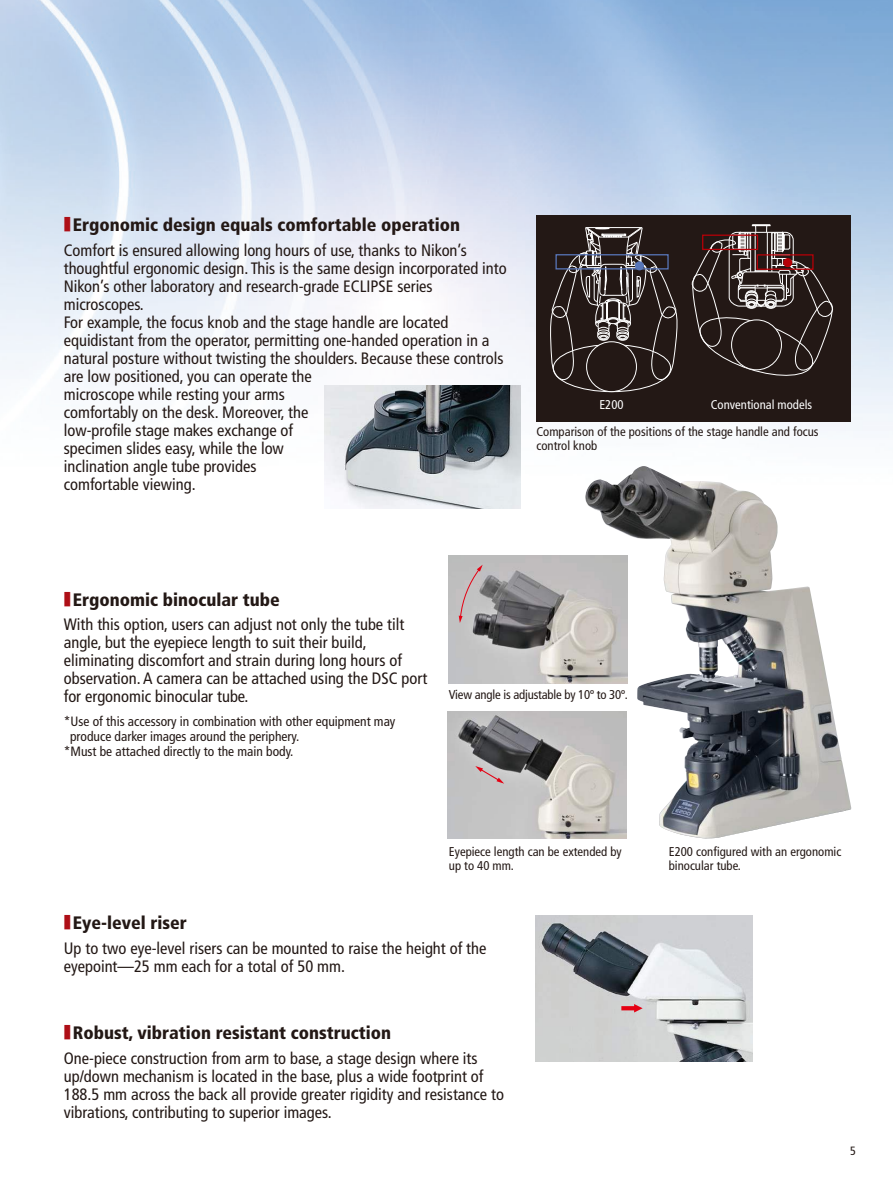
<style>
.page{position:relative;width:893px;height:1187px;background:#fff}
.page>*{position:absolute;margin:0;border:0;box-sizing:border-box;transform-origin:0 0}
.t1{font:900 condensed 18px "Frutiger";color:#231815}
.t2{font:condensed 16.5px/18px "Frutiger";color:#231815}
.t3{font:condensed 13.5px "Frutiger";color:#231815}
.t4{font:condensed 12.75px/13.8px "Frutiger";color:#231815}
.t5{font:condensed 12.75px "Frutiger";color:#fff}
.t6{font:condensed 12px "Frutiger";color:#231815}
.s1{font-family:"Koz Go Pro";font-weight:700;font-stretch:normal;color:#ae0f17}
</style>
<div class="page">
<img style="left:0;top:0;width:893px;height:1062px">
<img style="left:448px;top:711px;width:178px;height:127px">
<img style="left:449px;top:555px;width:136px;height:128px">
<div style="left:536px;top:215px;width:314px;height:206px;background:#231815"></div>
<svg style="left:550px;top:227px;width:128px;height:161px"></svg>
<div style="left:587px;top:342px;width:49px;height:49px;background:#231815;border-radius:50%"></div>
<div style="left:586px;top:341px;width:51px;height:51px;border:1px solid #fff;border-radius:50%"></div>
<svg style="left:691px;top:224px;width:143px;height:152px"></svg>
<div style="left:732px;top:320px;width:49px;height:50px;background:#231815;border-radius:50%"></div>
<div style="left:731px;top:319px;width:51px;height:51px;border:1px solid #fff;border-radius:50%"></div>
<div style="left:555px;top:254px;width:114px;height:15px;border:1px solid #5876b9"></div>
<div style="left:635px;top:261px;width:9px;height:9px;background:#5876b9;border-radius:50%"></div>
<div style="left:702px;top:234px;width:56px;height:16px;border:1px solid #b60007"></div>
<div style="left:757px;top:254px;width:57px;height:16px;border:1px solid #b60007"></div>
<div style="left:783px;top:258px;width:9px;height:9px;background:#b60007;border-radius:50%"></div>
<img style="left:324px;top:385px;width:196px;height:123px">
<img style="left:536px;top:915px;width:216px;height:146px">
<svg style="left:621px;top:1003px;width:22px;height:9px"></svg>
<svg style="left:475px;top:766px;width:29px;height:17px"></svg>
<svg style="left:459px;top:564px;width:24px;height:59px"></svg>
<img style="left:585px;top:466px;width:117px;height:273px">
<p class="t1" style="left:64px;top:217px;width:398px"><span class="s1">■</span> Ergonomic design equals comfortable operation</p>
<p class="t2" style="left:64px;top:242px;width:444px">Comfort is ensured allowing long hours of use, thanks to Nikon’s thoughtful ergonomic design. This is the same design incorporated into Nikon’s other laboratory and research-grade ECLIPSE series microscopes.<br>For example, the focus knob and the stage handle are located equidistant from the operator, permitting one-handed operation in a natural posture without twisting the shoulders. Because these controls are low positioned, you can operate the<br>microscope while resting your arms<br>comfortably on the desk. Moreover, the<br>low-profile stage makes exchange of<br>specimen slides easy, while the low<br>inclination angle tube provides<br>comfortable viewing.</p>
<p class="t5" style="left:599px;top:399px;width:26px">E200</p>
<p class="t5" style="left:711px;top:399px;width:103px">Conventional models</p>
<p class="t4" style="left:536px;top:426px;width:284px">Comparison of the positions of the stage handle and focus control knob</p>
<p class="t1" style="left:64px;top:592px;width:218px"><span class="s1">■</span> Ergonomic binocular tube</p>
<p class="t2" style="left:64px;top:617px;width:365px">With this option, users can adjust not only the tube tilt angle, but the eyepiece length to suit their build, eliminating discomfort and strain during long hours of observation. A camera can be attached using the DSC port for ergonomic binocular tube.</p>
<p class="t3" style="left:64px;top:716px;width:333px">*Use of this accessory in combination with other equipment may</p>
<p class="t3" style="left:70px;top:731px;width:231px">produce darker images around the periphery.</p>
<p class="t3" style="left:64px;top:746px;width:231px">*Must be attached directly to the main body.</p>
<p class="t4" style="left:449px;top:689px;width:181px">View angle is adjustable by 10º to 30º.</p>
<p class="t4" style="left:449px;top:845px;width:174px">Eyepiece length can be extended by up to 40 mm.</p>
<p class="t4" style="left:669px;top:845px;width:174px">E200 configured with an ergonomic binocular tube.</p>
<p class="t1" style="left:64px;top:915px;width:125px"><span class="s1">■</span> Eye-level riser</p>
<p class="t2" style="left:64px;top:940px;width:424px">Up to two eye-level risers can be mounted to raise the height of the eyepoint—25 mm each for a total of 50 mm.</p>
<p class="t1" style="left:64px;top:1025px;width:329px"><span class="s1">■</span> Robust, vibration resistant construction</p>
<p class="t2" style="left:64px;top:1050px;width:442px">One-piece construction from arm to base, a stage design where its up/down mechanism is located in the base, plus a wide footprint of 188.5 mm across the back all provide greater rigidity and resistance to vibrations, contributing to superior images.</p>
<p class="t6" style="left:850px;top:1145px;width:7px">5</p>
</div>
